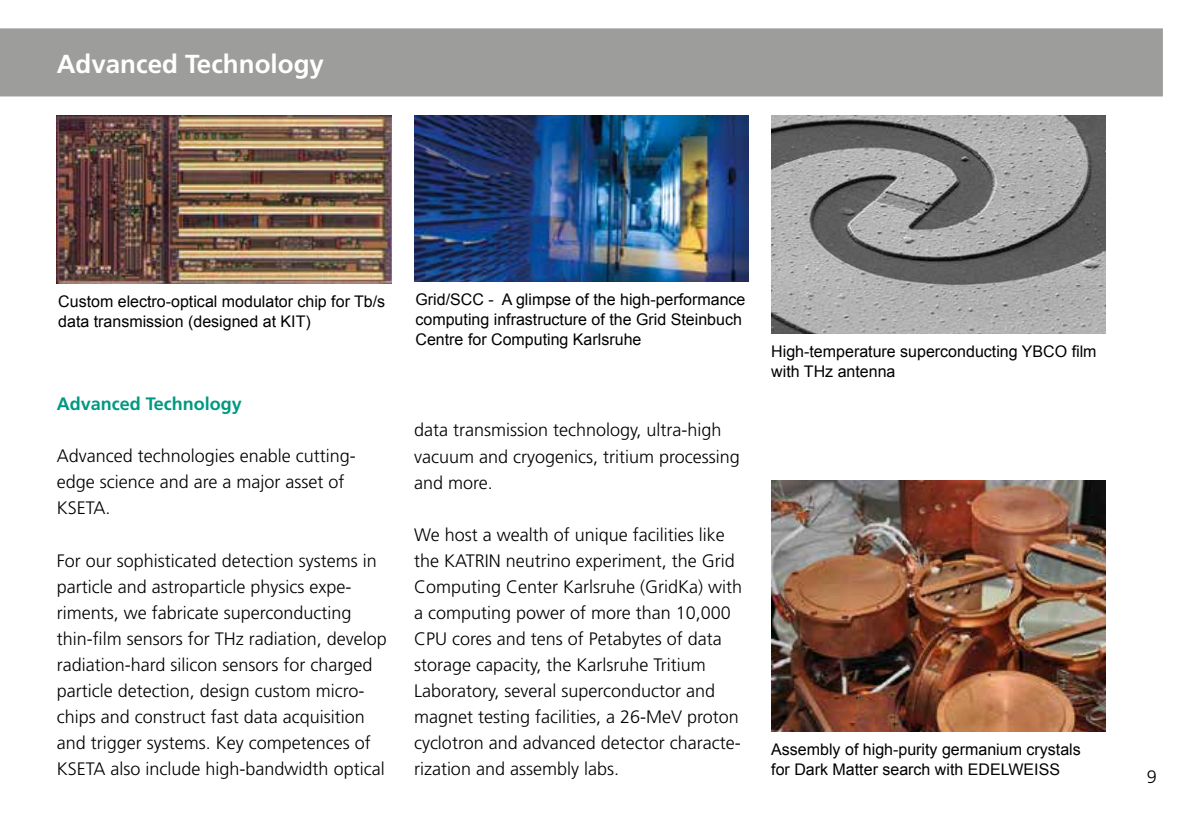
<style>
.page{position:relative;width:1191px;height:840px;background:#fff}
.page>*{position:absolute;margin:0;border:0;box-sizing:border-box;transform-origin:0 0}
.t1{font:700 26px "Frutiger LT Std";color:#fff}
.t2{font:300 18px/26px "Frutiger LT Std";color:#000}
.t3{font:700 18px "Frutiger LT Std";color:#009982}
.t4{font:16px/20px "Arial";color:#000}
</style>
<div class="page">
<div style="left:0;top:28px;width:1162px;height:68px;background:#9d9d9c"></div>
<img style="left:771px;top:480px;width:334px;height:251px">
<img style="left:414px;top:115px;width:334px;height:166px">
<img style="left:57px;top:115px;width:334px;height:168px">
<img style="left:771px;top:115px;width:335px;height:218px">
<h1 class="t1" style="left:57px;top:49px;width:269px">Advanced Technology</h1>
<p class="t4" style="left:58px;top:291px;width:328px">Custom electro-optical modulator chip for Tb/s data transmission (designed at KIT)</p>
<p class="t3" style="left:57px;top:393px;width:187px">Advanced Technology</p>
<p class="t2" style="left:57px;top:443px;width:301px">Advanced technologies enable cutting&shy;edge science and are a major asset of<br>KSETA.</p>
<p class="t2" style="left:57px;top:547px;width:332px">For our sophisticated detection systems in particle and astroparticle physics expe&shy;riments, we fabricate superconducting thin-film sensors for THz radiation, develop radiation-hard silicon sensors for charged particle detection, design custom micro&shy;chips and construct fast data acquisition and trigger systems. Key competences of KSETA also include high-bandwidth optical</p>
<p class="t4" style="left:415px;top:290px;width:331px">Grid/SCC - A glimpse of the high-performance computing infrastructure of the Grid Steinbuch<br>Centre for Computing Karlsruhe</p>
<p class="t2" style="left:414px;top:417px;width:327px">data transmission technology, ultra-high vacuum and cryogenics, tritium processing and more.</p>
<p class="t2" style="left:414px;top:521px;width:330px">We host a wealth of unique facilities like the KATRIN neutrino experiment, the Grid Computing Center Karlsruhe (GridKa) with a computing power of more than 10,000<br>CPU cores and tens of Petabytes of data storage capacity, the Karlsruhe Tritium Laboratory, several superconductor and magnet testing facilities, a 26-MeV proton cyclotron and advanced detector characte&shy;rization and assembly labs.</p>
<p class="t4" style="left:771px;top:341px;width:327px">High-temperature superconducting YBCO film with THz antenna</p>
<p class="t4" style="left:771px;top:738px;width:311px">Assembly of high-purity germanium crystals for Dark Matter search with EDELWEISS</p>
<p class="t2" style="left:1147px;top:763px;width:12px">9</p>
</div>
